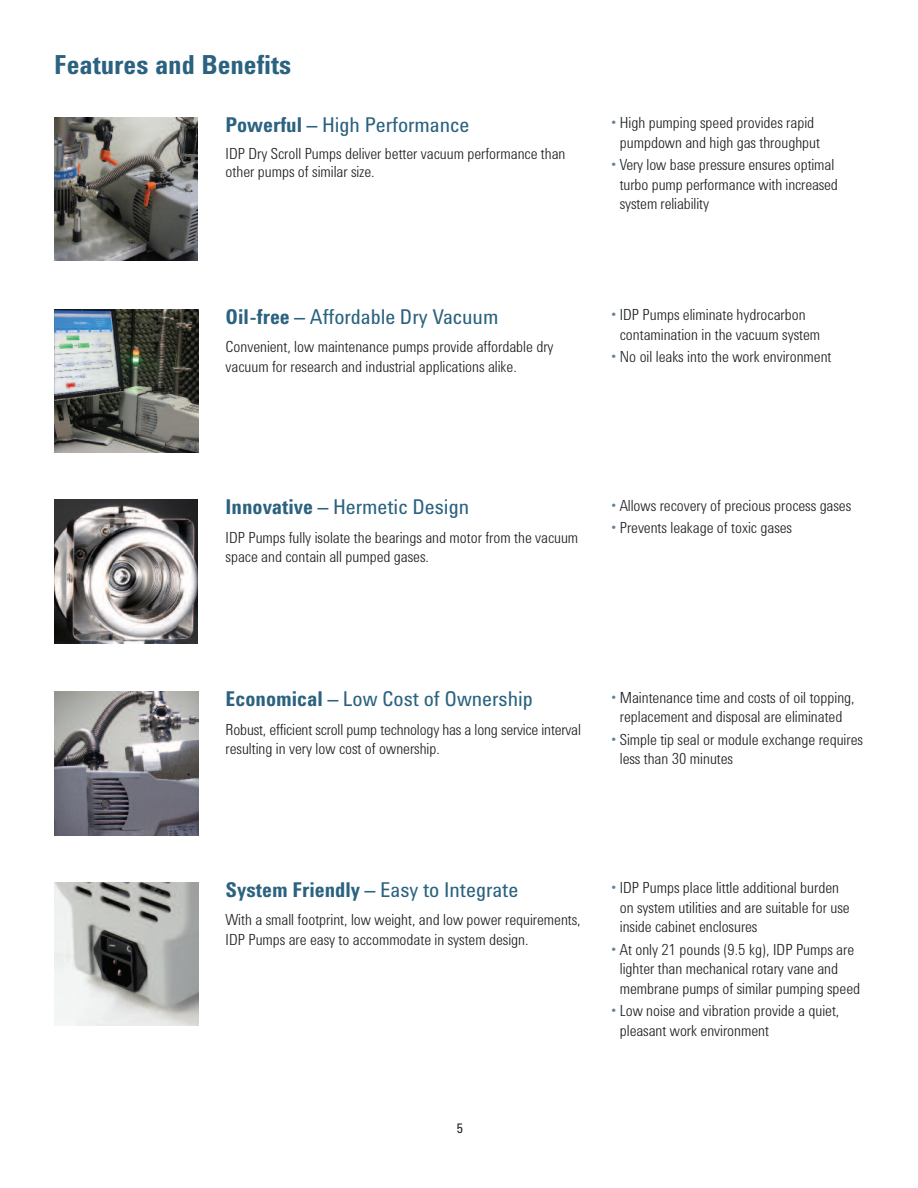
<style>
.page{position:relative;width:918px;height:1188px;background:#fff}
.page>*{position:absolute;margin:0;border:0;box-sizing:border-box;transform-origin:0 0}
.t1{font:700 27px "Agilent Cond";color:#2b627f}
.t2{font:21px "Agilent Cond";color:#2b627f}
.t3{font:700 21px "Agilent Cond";color:#2b627f}
.t4{font:300 15.75px/19.5px "Agilent Cond";color:#231f20}
.t5{font:13.5px "Agilent Cond";color:#231f20}
.s1{font-weight:700}
.s2{color:#61859f}
.s3{font-weight:400}
</style>
<div class="page">
<img style="left:54px;top:117px;width:144px;height:144px">
<img style="left:54px;top:309px;width:144px;height:144px">
<img style="left:54px;top:500px;width:144px;height:144px">
<img style="left:54px;top:882px;width:144px;height:144px">
<img style="left:54px;top:692px;width:144px;height:144px">
<h1 class="t1" style="left:54px;top:55px;width:239px">Features and Benefits</h1>
<h2 class="t2" style="left:226px;top:117px;width:245px"><span class="s1">Powerful –</span> High Performance</h2>
<p class="t4" style="left:226px;top:146px;width:341px;line-height:18px">IDP Dry Scroll Pumps deliver better vacuum performance than other pumps of similar size.</p>
<h2 class="t2" style="left:226px;top:309px;width:274px"><span class="s1">Oil-free –</span> Affordable Dry Vacuum</h2>
<p class="t4" style="left:226px;top:338px;width:329px">Convenient, low maintenance pumps provide affordable dry vacuum for research and industrial applications alike.</p>
<p class="t4" style="left:611px;top:114px;width:211px;text-align:center"><span class="s2">•</span> High pumping speed provides rapid pumpdown and high gas throughput</p>
<p class="t4" style="left:620px;top:156px;width:220px;text-indent:-9px"><span class="s2">•</span> Very low base pressure ensures optimal turbo pump performance with increased system reliability</p>
<p class="t4" style="left:620px;top:306px;width:202px;text-indent:-9px"><span class="s2">•</span> IDP Pumps eliminate hydrocarbon contamination in the vacuum system</p>
<p class="t4" style="left:611px;top:348px;width:222px"><span class="s2">•</span> No oil leaks into the work environment</p>
<h2 class="t2" style="left:226px;top:499px;width:245px"><span class="s1">Innovative –</span> Hermetic Design</h2>
<p class="t4" style="left:226px;top:529px;width:354px">IDP Pumps fully isolate the bearings and motor from the vacuum space and contain all pumped gases.</p>
<p class="t4" style="left:611px;top:497px;width:242px"><span class="s2">•</span> Allows recovery of precious process gases</p>
<p class="t4" style="left:611px;top:519px;width:183px"><span class="s2">•</span> Prevents leakage of toxic gases</p>
<h2 class="t2" style="left:226px;top:691px;width:309px"><span class="s1">Economical –</span> Low Cost of Ownership</h2>
<p class="t4" style="left:226px;top:721px;width:357px">Robust, efficient scroll pump technology has a long service interval resulting in very low cost of ownership.</p>
<p class="t4" style="left:611px;top:689px;width:245px;text-align:center"><span class="s2">•</span> Maintenance time and costs of oil topping, replacement and disposal are eliminated</p>
<p class="t4" style="left:620px;top:731px;width:245px;text-indent:-9px"><span class="s2">•</span> Simple tip seal or module exchange requires less than 30 minutes</p>
<h2 class="t3" style="left:226px;top:882px;width:294px">System Friendly – <span class="s3">Easy to Integrate</span></h2>
<p class="t4" style="left:226px;top:911px;width:357px">With a small footprint, low weight, and low power requirements,<br>IDP Pumps are easy to accommodate in system design.</p>
<p class="t4" style="left:620px;top:879px;width:231px;text-indent:-9px"><span class="s2">•</span> IDP Pumps place little additional burden on system utilities and are suitable for use inside cabinet enclosures</p>
<p class="t4" style="left:620px;top:941px;width:242px;text-indent:-9px"><span class="s2">•</span> At only 21 pounds (9.5 kg), IDP Pumps are lighter than mechanical rotary vane and membrane pumps of similar pumping speed</p>
<p class="t4" style="left:620px;top:1002px;width:221px;text-indent:-9px"><span class="s2">•</span> Low noise and vibration provide a quiet, pleasant work environment</p>
<p class="t5" style="left:457px;top:1124px;width:8px">5</p>
</div>
